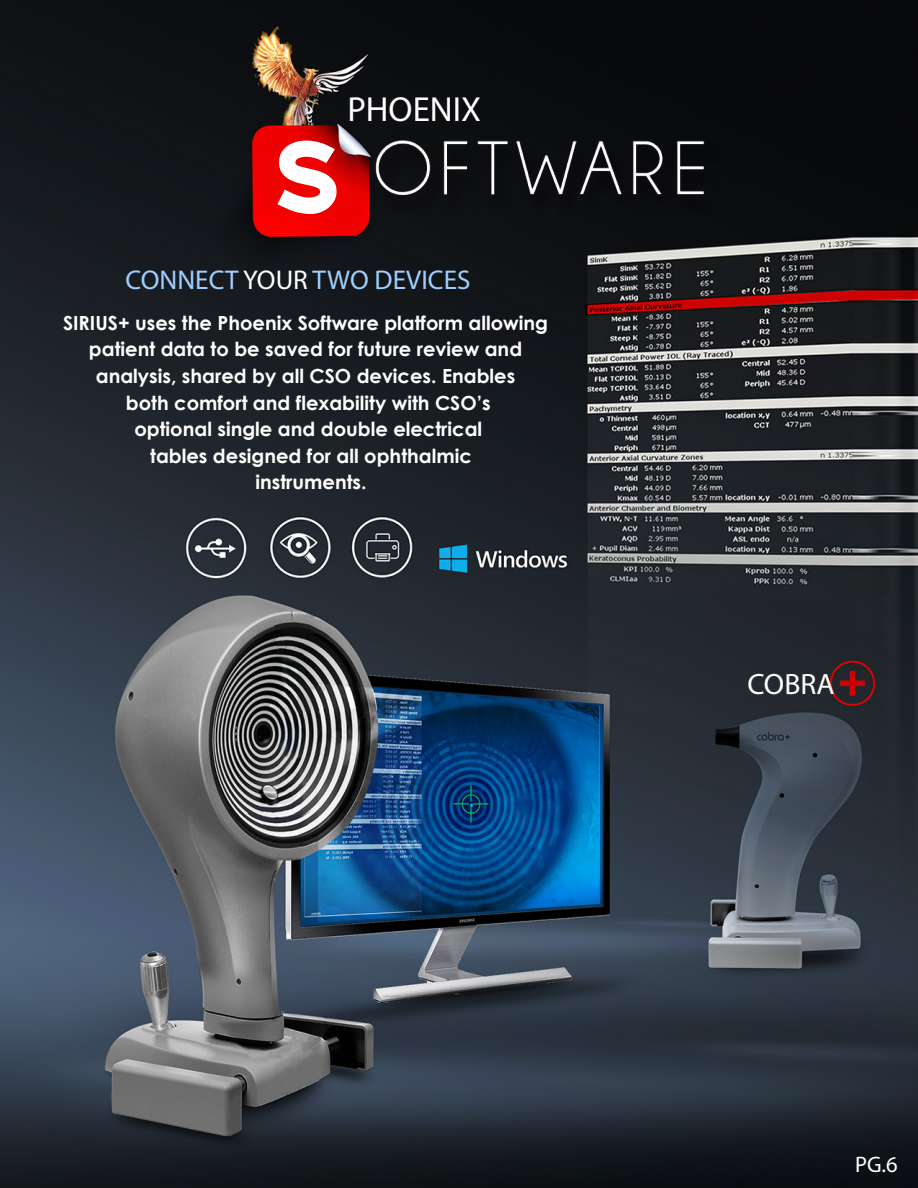
<style>
.page{position:relative;width:918px;height:1188px;background:#fff}
.page>*{position:absolute;margin:0;border:0;box-sizing:border-box;transform-origin:0 0}
.t1{font:105.6px "Steinberg";color:#fff}
.t2{font:34.95px "Myriad Pro";color:#fff}
.t3{font:29.55px "Myriad Pro";color:#fff}
.t4{font:27.15px "Myriad Pro";color:#a0cfff}
.t5{font:22.5px "Myriad Pro";color:#fff}
.t6{font:700 19.5px/26.5px "Century Gothic";color:#fff;text-align:center}
.s1{color:#fff}
</style>
<div class="page">
<img style="left:1px;top:0;width:917px;height:1188px">
<img style="left:0;top:0;width:1px;height:1188px">
<img style="left:373px;top:140px;width:350px;height:79px">
<h1 class="t1" style="left:276px;top:117px;width:65px">S</h1>
<h2 class="t2" style="left:347px;top:88px;width:135px">PHOENIX</h2>
<h3 class="t4" style="left:126px;top:264px;width:346px">CONNECT <span class="s1">YOUR</span> TWO DEVICES</h3>
<p class="t6" style="left:63px;top:309px;width:487px">SIRIUS+ uses the Phoenix Software platform allowing patient data to be saved for future review and analysis, shared by all CSO devices. Enables<br>both comfort and flexability with CSO’s<br>optional single and double electrical<br>tables designed for all ophthalmic<br>instruments.</p>
<h3 class="t3" style="left:747px;top:666px;width:89px">COBRA</h3>
<p class="t5" style="left:855px;top:1150px;width:44px">PG.6</p>
</div>
